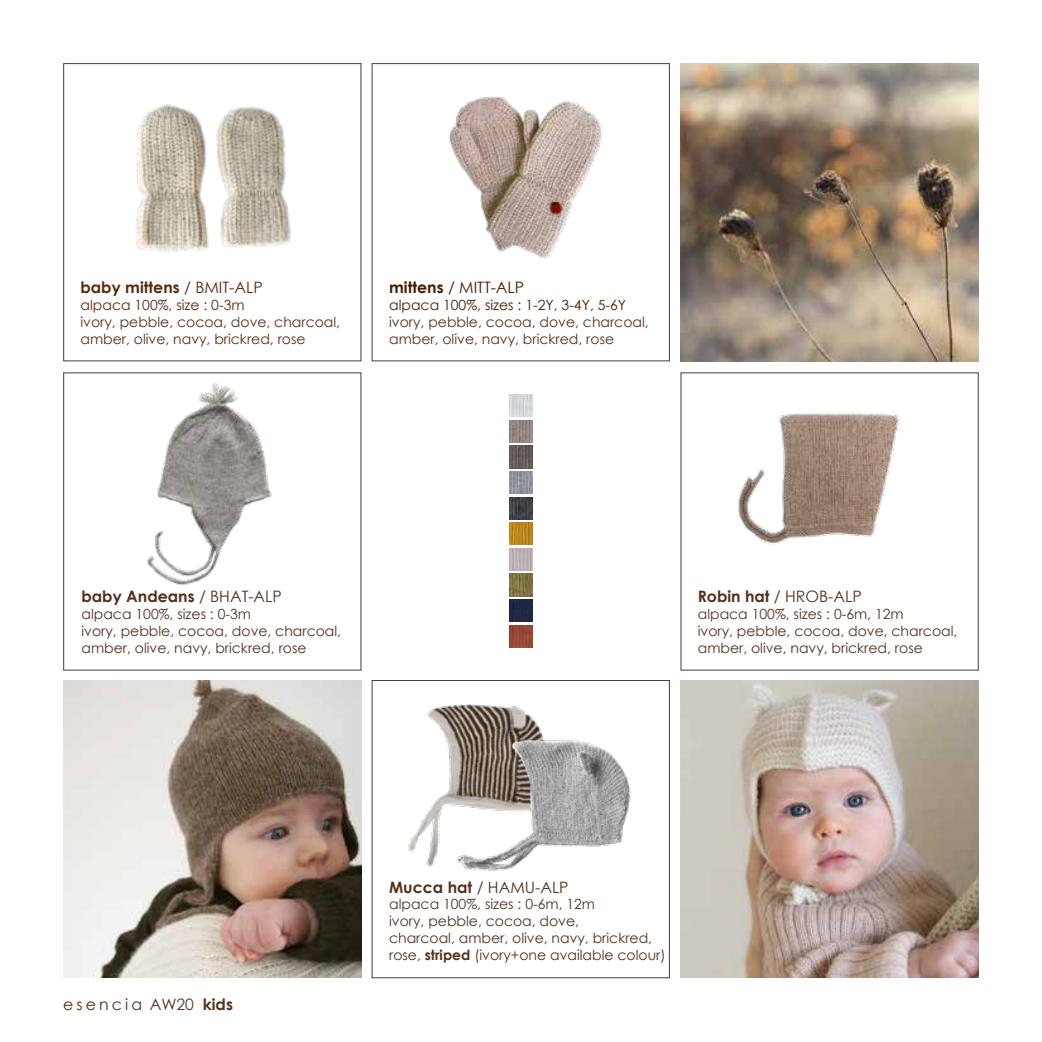
<style>
.page{position:relative;width:1042px;height:1042px;background:#fff}
.page>*{position:absolute;margin:0;border:0;box-sizing:border-box;transform-origin:0 0}
.t1{font:15.75px "Century Gothic";color:#54301a}
.t2{font:700 15.75px "Century Gothic";color:#5a290d}
.t3{font:700 15.75px "Century Gothic";color:#54301a}
.t4{font:15.75px "Century Gothic";color:#451c00}
.t5{font:15.75px "Century Gothic";letter-spacing:.2em;color:#54301a}
.t6{font:14px/16.8px "Century Gothic";color:#54301a}
.t7{font:14px "Century Gothic";color:#451c00}
.t8{font:14px "Century Gothic";color:#5a290d}
.s1{font-weight:400}
.s2{font-weight:700}
</style>
<div class="page">
<img style="left:738px;top:412px;width:162px;height:133px">
<img style="left:135px;top:104px;width:156px;height:148px">
<div style="left:63px;top:63px;width:298px;height:298px;border:1px solid #414042"></div>
<svg style="left:681px;top:680px;width:297px;height:298px;background:#baaba0"></svg>
<img style="left:449px;top:96px;width:154px;height:163px">
<img style="left:146px;top:383px;width:126px;height:202px">
<img style="left:408px;top:704px;width:115px;height:164px">
<div style="left:372px;top:680px;width:297px;height:298px;border:1px solid #414042"></div>
<img style="left:457px;top:710px;width:174px;height:161px">
<img style="left:63px;top:680px;width:298px;height:298px">
<img style="left:510px;top:394px;width:22px;height:23px">
<img style="left:510px;top:420px;width:22px;height:22px">
<img style="left:510px;top:446px;width:22px;height:22px">
<img style="left:510px;top:471px;width:22px;height:23px">
<img style="left:510px;top:497px;width:22px;height:22px">
<img style="left:510px;top:523px;width:22px;height:22px">
<img style="left:510px;top:548px;width:22px;height:22px">
<img style="left:510px;top:574px;width:22px;height:22px">
<img style="left:510px;top:599px;width:22px;height:23px">
<img style="left:510px;top:625px;width:22px;height:22px">
<img style="left:681px;top:63px;width:297px;height:298px">
<p class="t2" style="left:80px;top:277px;width:184px">baby mittens <span class="s1">/ BMIT-ALP</span></p>
<p class="t8" style="left:80px;top:296px;width:166px">alpaca 100%, size : 0-3m</p>
<p class="t6" style="left:80px;top:313px;width:261px">ivory, pebble, cocoa, dove, charcoal, amber, olive, navy, brickred, rose</p>
<p class="t4" style="left:389px;top:278px;width:137px"><span class="s2">mittens</span> / MITT-ALP</p>
<p class="t7" style="left:389px;top:296px;width:239px">alpaca 100%, sizes : 1-2Y, 3-4Y, 5-6Y</p>
<p class="t6" style="left:389px;top:313px;width:261px">ivory, pebble, cocoa, dove, charcoal, amber, olive, navy, brickred, rose</p>
<p class="t3" style="left:81px;top:587px;width:202px">baby Andeans <span class="s1">/ BHAT-ALP</span></p>
<p class="t6" style="left:81px;top:605px;width:261px">alpaca 100%, sizes : 0-3m<br>ivory, pebble, cocoa, dove, charcoal, amber, olive, navy, brickred, rose</p>
<p class="t1" style="left:698px;top:587px;width:165px"><span class="s2">Robin hat</span> / HROB-ALP</p>
<p class="t6" style="left:698px;top:605px;width:261px">alpaca 100%, sizes : 0-6m, 12m<br>ivory, pebble, cocoa, dove, charcoal, amber, olive, navy, brickred, rose</p>
<p class="t5" style="left:63px;top:995px;width:171px">esencia AW20 <span class="s2">kids</span></p>
<p class="t1" style="left:389px;top:877px;width:181px"><span class="s2">Mucca hat</span> / HAMU-ALP</p>
<p class="t6" style="left:389px;top:895px;width:278px">alpaca 100%, sizes : 0-6m, 12m<br>ivory, pebble, cocoa, dove,<br>charcoal, amber, olive, navy, brickred, rose, <span class="s2">striped</span> (ivory+one available colour)</p>
</div>
